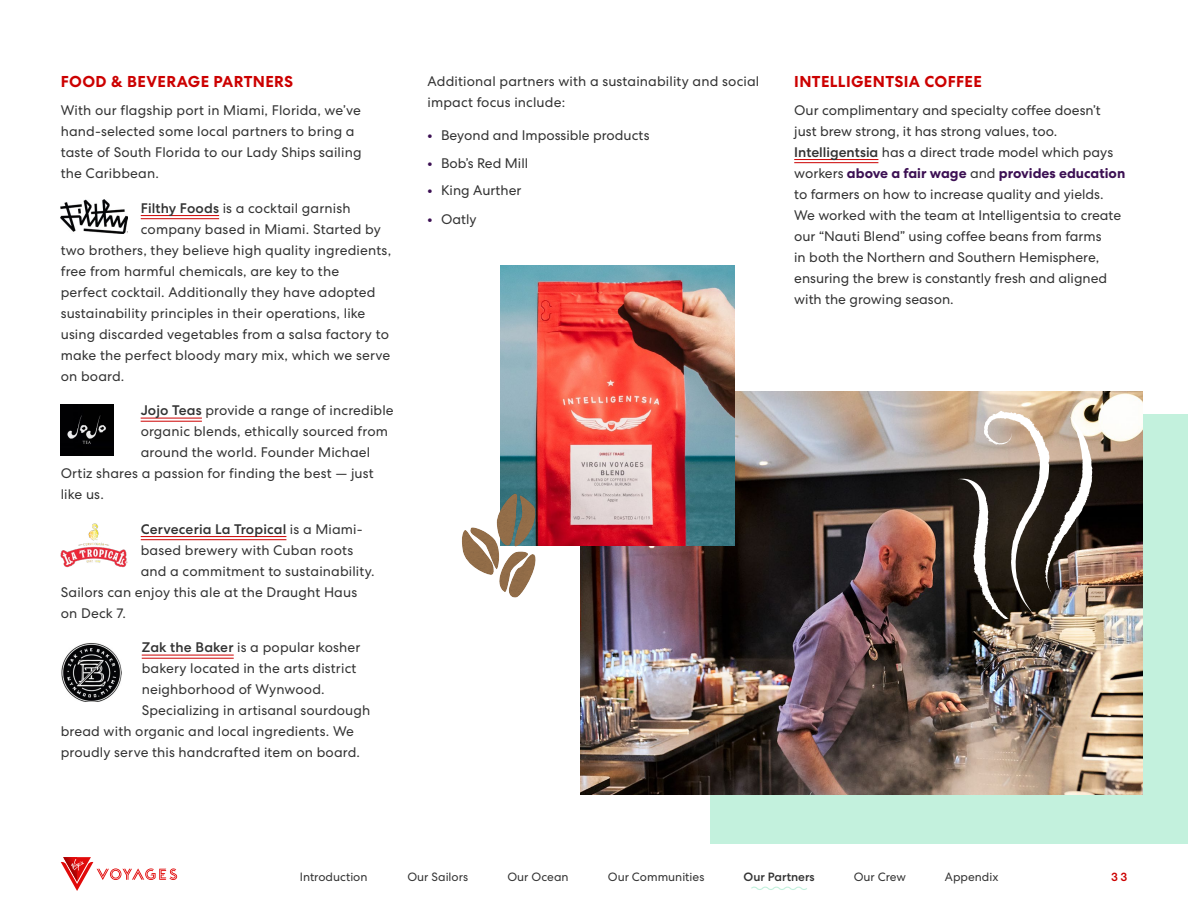
<style>
.page{position:relative;width:1188px;height:918px;background:#fff}
.page>*{position:absolute;margin:0;border:0;box-sizing:border-box;transform-origin:0 0}
.t1{font:700 15.75px "VV Centra 2";letter-spacing:.025em;color:#c00}
.t2{font:13.8px/21px "VV Centra 2";letter-spacing:.01em;color:#333}
.t3{font:500 13.8px "VV Centra 2";letter-spacing:.01em;color:#333}
.t4{font:12px "VV Centra 2";color:#333}
.t5{font:500 12px "VV Centra 2";color:#333}
.t6{font:500 12px "VV Centra 2";color:#c00}
.s1{font-weight:500}
.s2{font-weight:400}
.s3{font-weight:700;font-size:14.25px;color:#3c1053}
.s4{font-weight:700;color:#3c1053}
</style>
<div class="page">
<div style="left:711px;top:415px;width:477px;height:429px;background:#c3f1dd"></div>
<img style="left:580px;top:392px;width:563px;height:402px">
<img style="left:501px;top:265px;width:234px;height:280px">
<img style="left:462px;top:494px;width:75px;height:104px">
<svg style="left:957px;top:411px;width:136px;height:207px;background:#72675e"></svg>
<hr style="left:141px;top:215px;width:78px;height:1px;background:#c00">
<hr style="left:141px;top:218px;width:78px;height:1px;background:#c00">
<hr style="left:141px;top:418px;width:61px;height:1px;background:#c00">
<hr style="left:141px;top:421px;width:61px;height:1px;background:#c00">
<hr style="left:141px;top:536px;width:145px;height:1px;background:#c00">
<hr style="left:141px;top:539px;width:145px;height:1px;background:#c00">
<hr style="left:142px;top:655px;width:92px;height:1px;background:#c00">
<hr style="left:142px;top:658px;width:92px;height:1px;background:#c00">
<img style="left:61px;top:404px;width:53px;height:52px">
<img style="left:61px;top:643px;width:61px;height:59px">
<img style="left:61px;top:200px;width:66px;height:34px">
<img style="left:61px;top:524px;width:66px;height:44px">
<hr style="left:794px;top:159px;width:84px;height:1px;background:#c00">
<hr style="left:794px;top:162px;width:84px;height:1px;background:#c00">
<svg style="left:61px;top:857px;width:116px;height:34px"></svg>
<svg style="left:751px;top:886px;width:56px;height:4px"></svg>
<p class="t1" style="left:61px;top:73px;width:234px">FOOD &amp; BEVERAGE PARTNERS</p>
<p class="t2" style="left:61px;top:100px;width:302px">With our flagship port in Miami, Florida, we’ve hand-selected some local partners to bring a taste of South Florida to our Lady Ships sailing the Caribbean.</p>
<p class="t2" style="left:141px;top:197px;width:211px"><span class="s1">Filthy Foods</span> is a cocktail garnish</p>
<p class="t2" style="left:141px;top:218px;width:242px">company based in Miami. Started by</p>
<p class="t2" style="left:61px;top:239px;width:332px">two brothers, they believe high quality ingredients,</p>
<p class="t2" style="left:61px;top:260px;width:280px">free from harmful chemicals, are key to the</p>
<p class="t2" style="left:61px;top:281px;width:316px">perfect cocktail. Additionally they have adopted</p>
<p class="t2" style="left:61px;top:302px;width:306px">sustainability principles in their operations, like</p>
<p class="t2" style="left:61px;top:323px;width:330px">using discarded vegetables from a salsa factory to</p>
<p class="t2" style="left:61px;top:344px;width:331px">make the perfect bloody mary mix, which we serve</p>
<p class="t2" style="left:61px;top:365px;width:65px">on board.</p>
<p class="t2" style="left:141px;top:400px;width:255px"><span class="s1">Jojo Teas</span> provide a range of incredible</p>
<p class="t2" style="left:141px;top:421px;width:249px">organic blends, ethically sourced from</p>
<p class="t2" style="left:141px;top:442px;width:231px">around the world. Founder Michael</p>
<p class="t2" style="left:61px;top:463px;width:315px">Ortiz shares a passion for finding the best — just</p>
<p class="t2" style="left:61px;top:484px;width:45px">like us.</p>
<p class="t3" style="left:141px;top:521px;width:223px">Cerveceria La Tropical <span class="s2">is a Miami-</span></p>
<p class="t2" style="left:141px;top:539px;width:214px">based brewery with Cuban roots</p>
<p class="t2" style="left:141px;top:560px;width:235px">and a commitment to sustainability.</p>
<p class="t2" style="left:61px;top:581px;width:298px">Sailors can enjoy this ale at the Draught Haus</p>
<p class="t2" style="left:61px;top:602px;width:67px">on Deck 7.</p>
<p class="t2" style="left:142px;top:637px;width:220px"><span class="s1">Zak the Baker</span> is a popular kosher</p>
<p class="t2" style="left:142px;top:658px;width:216px">bakery located in the arts district</p>
<p class="t2" style="left:142px;top:679px;width:185px">neighborhood of Wynwood.</p>
<p class="t2" style="left:142px;top:700px;width:230px">Specializing in artisanal sourdough</p>
<p class="t2" style="left:61px;top:721px;width:295px">bread with organic and local ingredients. We</p>
<p class="t2" style="left:61px;top:742px;width:301px">proudly serve this handcrafted item on board.</p>
<p class="t2" style="left:427px;top:71px;width:333px">Additional partners with a sustainability and social impact focus include:</p>
<p class="t2" style="left:428px;top:125px;width:224px"><span class="s3">•</span> Beyond and Impossible products</p>
<p class="t2" style="left:428px;top:152px;width:102px"><span class="s3">•</span> Bob’s Red Mill</p>
<p class="t2" style="left:428px;top:180px;width:96px"><span class="s3">•</span> King Aurther</p>
<p class="t2" style="left:428px;top:209px;width:51px"><span class="s3">•</span> Oatly</p>
<p class="t1" style="left:794px;top:72px;width:189px">INTELLIGENTSIA COFFEE</p>
<p class="t2" style="left:794px;top:99px;width:333px">Our complimentary and specialty coffee doesn’t just brew strong, it has strong values, too.<br><span class="s1">Intelligentsia</span> has a direct trade model which pays workers <span class="s4">above a fair wage</span> and <span class="s4">provides education </span>to farmers on how to increase quality and yields.<br>We worked with the team at Intelligentsia to create our “Nauti Blend” using coffee beans from farms<br>in both the Northern and Southern Hemisphere, ensuring the brew is constantly fresh and aligned with the growing season.</p>
<p class="t4" style="left:300px;top:870px;width:69px">Introduction</p>
<p class="t4" style="left:407px;top:870px;width:62px">Our Sailors</p>
<p class="t4" style="left:507px;top:870px;width:63px">Our Ocean</p>
<p class="t4" style="left:608px;top:870px;width:98px">Our Communities</p>
<p class="t5" style="left:744px;top:870px;width:73px">Our Partners</p>
<p class="t4" style="left:854px;top:870px;width:54px">Our Crew</p>
<p class="t4" style="left:945px;top:870px;width:55px">Appendix</p>
<p class="t6" style="left:1111px;top:870px;width:18px">33</p>
</div>
